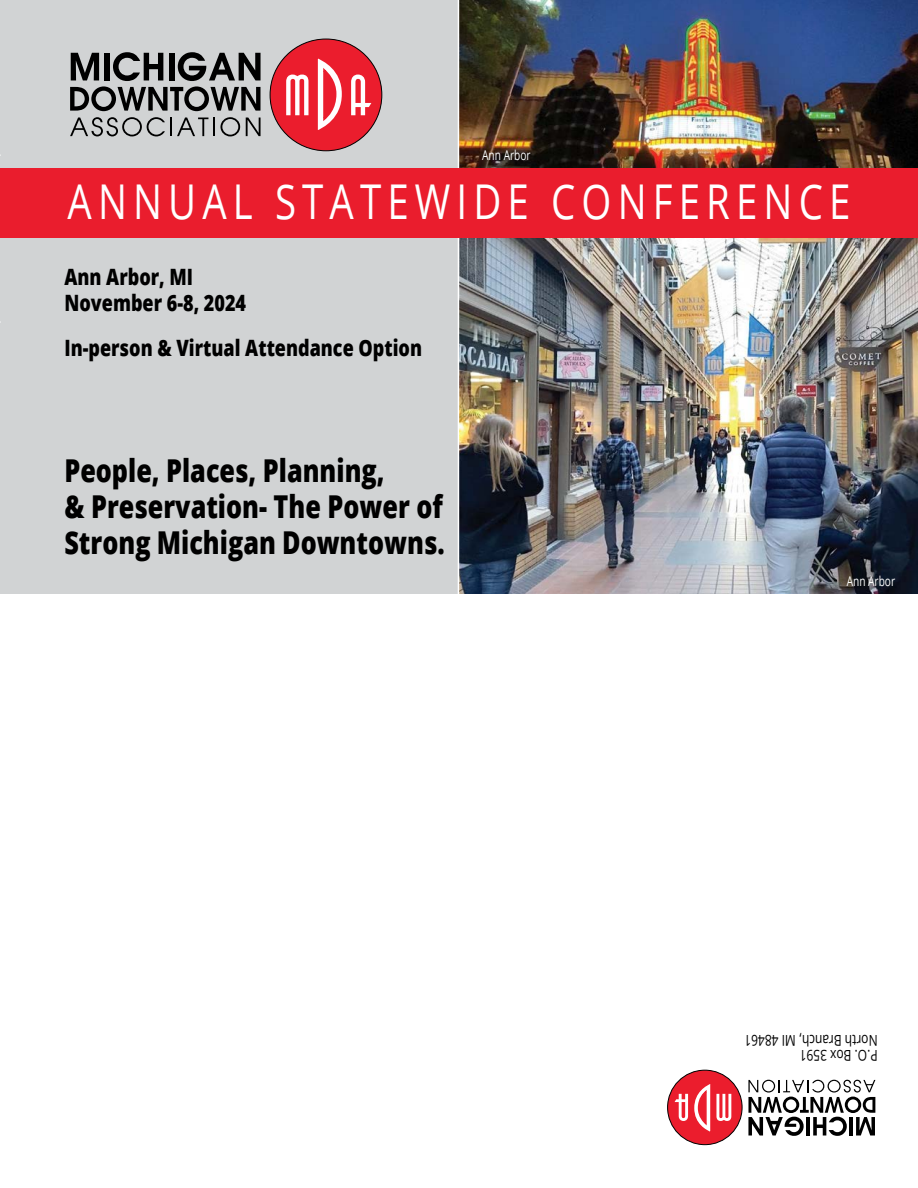
<style>
.page{position:relative;width:918px;height:1188px;background:#fff}
.page>*{position:absolute;margin:0;border:0;box-sizing:border-box;transform-origin:0 0}
.t1{font:48px "Open Sans";letter-spacing:.16em;color:#fff;scale:.8 1}
.t2{font:800 31.5px/36px "Open Sans";color:#000;scale:.8 1}
.t3{font:800 22.5px/25.5px "Open Sans";color:#000;scale:.8 1}
.t4{font:15px/15px "Open Sans";color:#000;scale:.8 1}
.t5{font:13.5px "Open Sans";color:#fff;scale:.75 1}
</style>
<div class="page">
<div style="left:0;top:0;width:459px;height:594px;background:#d1d3d4"></div>
<svg style="left:70px;top:117px;width:170px;height:19px"></svg>
<svg style="left:246px;top:118px;width:15px;height:18px"></svg>
<svg style="left:70px;top:52px;width:191px;height:59px"></svg>
<div style="left:270px;top:39px;width:112px;height:112px;background:#eb1d2d;border-radius:50%"></div>
<svg style="left:286px;top:75px;width:22px;height:40px"></svg>
<svg style="left:317px;top:58px;width:25px;height:72px"></svg>
<svg style="left:351px;top:75px;width:20px;height:40px"></svg>
<img style="left:459px;top:238px;width:459px;height:356px">
<img style="left:459px;top:0;width:459px;height:168px">
<hr style="left:458px;top:0;width:1px;height:642px;background:#fff">
<div style="left:0;top:168px;width:918px;height:70px;background:#ea1d2d"></div>
<svg style="left:748px;top:1080px;width:127px;height:56px"></svg>
<div style="left:668px;top:1070px;width:74px;height:75px;background:#eb1d2d;border-radius:50%"></div>
<div style="left:667px;top:1070px;width:75px;height:75px;border:1px solid #000;border-radius:50%"></div>
<svg style="left:675px;top:1081px;width:56px;height:54px"></svg>
<p class="t5" style="left:482px;top:146px;width:66px">Ann Arbor</p>
<h1 class="t1" style="left:68px;top:169px;width:980px">ANNUAL STATEWIDE CONFERENCE</h1>
<p class="t3" style="left:64px;top:263px;width:229px">Ann Arbor, MI<br>November 6-8, 2024</p>
<p class="t3" style="left:64px;top:333px;width:449px">In-person &amp; Virtual Attendance Option</p>
<p class="t2" style="left:64px;top:451px;width:477px">People, Places, Planning,<br>&amp; Preservation- The Power of<br>Strong Michigan Downtowns.</p>
<p class="t5" style="left:847px;top:572px;width:66px">Ann Arbor</p>
<p class="t4" style="left:878px;top:1063px;width:168px;rotate:-180deg">P.O. Box 3591<br>North Branch, MI 48461</p>
</div>
